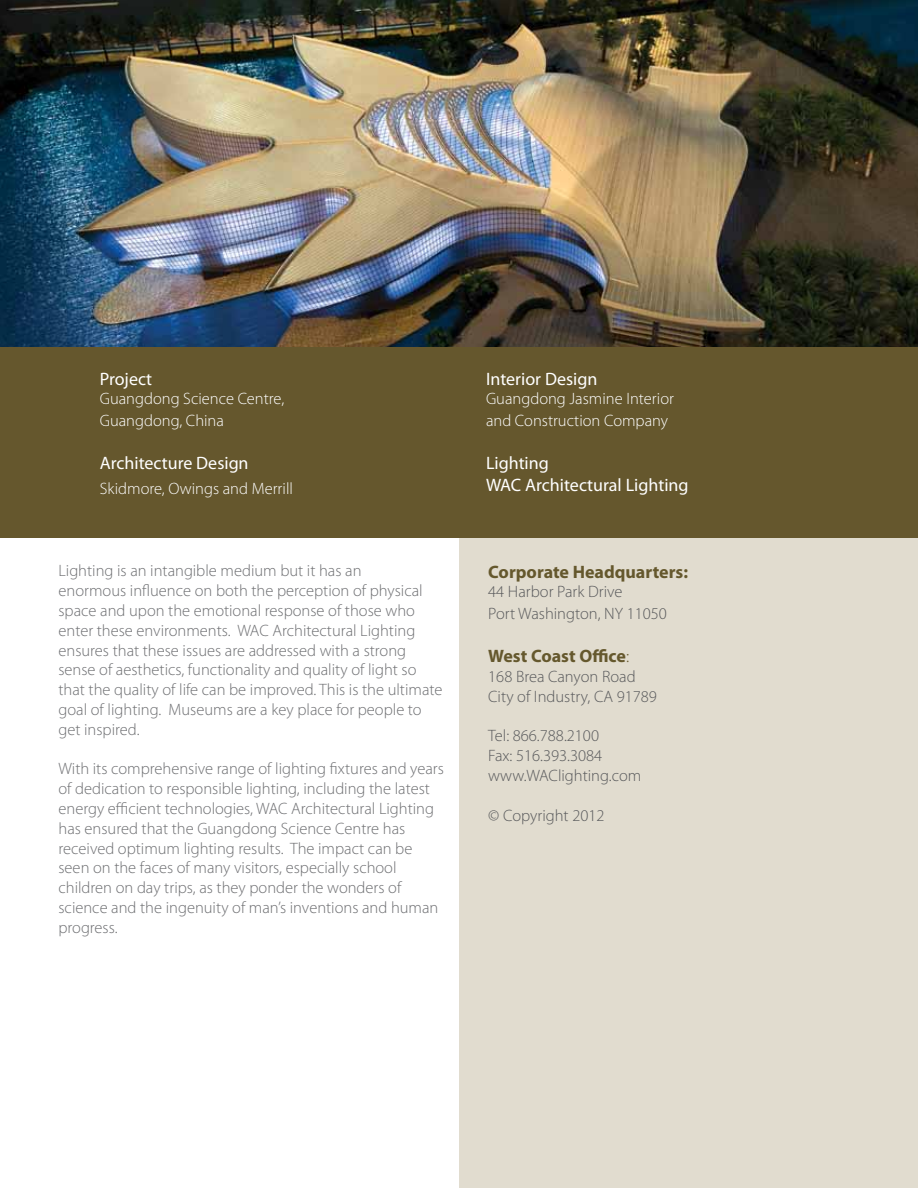
<style>
.page{position:relative;width:918px;height:1188px;background:#fff}
.page>*{position:absolute;margin:0;border:0;box-sizing:border-box;transform-origin:0 0}
.t1{font:18px/21.6px "Myriad Pro";color:#fff}
.t2{font:700 18px "Myriad Pro";color:#65582d}
.t3{font:300 16.5px/19.8px "Myriad Pro";color:#6d6e71}
.t4{font:300 16.5px/19.8px "Myriad Pro";color:#58595b}
.t5{font:300 16.5px/21.6px "Myriad Pro";color:#fff}
.s1{font-weight:300}
</style>
<div class="page">
<div style="left:459px;top:493px;width:459px;height:695px;background:#e1dccf"></div>
<div style="left:0;top:346px;width:918px;height:192px;background:#65572d"></div>
<img style="left:0;top:0;width:918px;height:346px">
<p class="t1" style="left:100px;top:368px;width:54px">Project</p>
<p class="t5" style="left:100px;top:388px;width:186px">Guangdong Science Centre,<br>Guangdong, China</p>
<p class="t1" style="left:100px;top:452px;width:150px">Architecture Design</p>
<p class="t5" style="left:100px;top:478px;width:195px">Skidmore, Owings and Merrill</p>
<p class="t3" style="left:59px;top:561px;width:386px">Lighting is an intangible medium but it has an<br>enormous influence on both the perception of physical space and upon the emotional response of those who enter these environments. WAC Architectural Lighting ensures that these issues are addressed with a strong sense of aesthetics, functionality and quality of light so that the quality of life can be improved. This is the ultimate goal of lighting. Museums are a key place for people to get inspired.</p>
<p class="t3" style="left:59px;top:759px;width:387px">With its comprehensive range of lighting fixtures and years of dedication to responsible lighting, including the latest energy efficient technologies, WAC Architectural Lighting has ensured that the Guangdong Science Centre has received optimum lighting results. The impact can be seen on the faces of many visitors, especially school children on day trips, as they ponder the wonders of science and the ingenuity of man’s inventions and human progress.</p>
<p class="t1" style="left:486px;top:368px;width:113px">Interior Design</p>
<p class="t5" style="left:486px;top:388px;width:190px">Guangdong Jasmine Interior and Construction Company</p>
<p class="t1" style="left:486px;top:452px;width:204px">Lighting<br>WAC Architectural Lighting</p>
<p class="t2" style="left:488px;top:560px;width:201px">Corporate Headquarters:</p>
<p class="t4" style="left:488px;top:581px;width:180px;line-height:21.6px">44 Harbor Park Drive<br>Port Washington, NY 11050</p>
<p class="t2" style="left:488px;top:644px;width:142px">West Coast Office<span class="s1">:</span></p>
<p class="t4" style="left:488px;top:666px;width:170px">168 Brea Canyon Road<br>City of Industry, CA 91789</p>
<p class="t4" style="left:488px;top:726px;width:155px">Tel: 866.788.2100<br>Fax: 516.393.3084 www.WAClighting.com</p>
<p class="t4" style="left:488px;top:805px;width:118px">© Copyright 2012</p>
</div>
